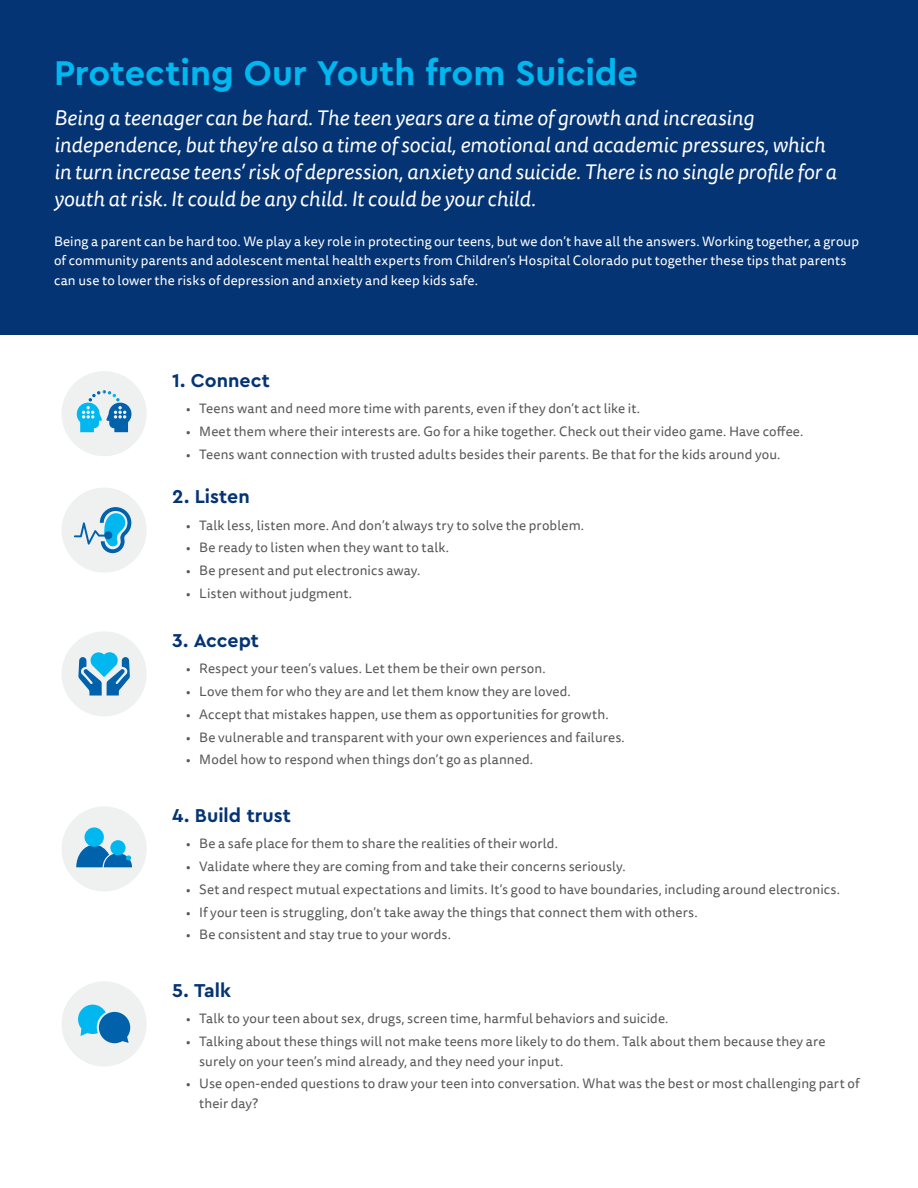
<style>
.page{position:relative;width:918px;height:1188px;background:#fff}
.page>*{position:absolute;margin:0;border:0;box-sizing:border-box;transform-origin:0 0}
.Medium_Header{font:700 36px "Cera PRO";letter-spacing:-.005em;color:#00b7ef}
.Overview_Copy{font:italic 21px/27px "Tisa Sans OT";color:#fff}
.Second_Level_Header{font:700 19.5px "Cera PRO";color:#053474}
.t1{font:13.5px/19.5px "Tisa Sans OT";letter-spacing:.01em;color:#57585a}
.Body_Copy_-_Preferre{font:13.5px/19.5px "Tisa Sans OT";letter-spacing:.01em;color:#fff}
</style>
<div class="page">
<div style="left:0;top:0;width:918px;height:335px;background:#053474"></div>
<div style="left:62px;top:371px;width:85px;height:85px;background:#eff1f1;border-radius:50%"></div>
<div style="left:62px;top:488px;width:85px;height:85px;background:#eff1f1;border-radius:50%"></div>
<div style="left:62px;top:631px;width:85px;height:85px;background:#eff1f1;border-radius:50%"></div>
<div style="left:62px;top:806px;width:85px;height:85px;background:#eff1f1;border-radius:50%"></div>
<div style="left:62px;top:981px;width:85px;height:85px;background:#eff1f1;border-radius:50%"></div>
<svg style="left:74px;top:507px;width:57px;height:46px"></svg>
<div style="left:104px;top:531px;width:8px;height:8px;background:#0161ab;border-radius:50%"></div>
<svg style="left:78px;top:652px;width:52px;height:44px"></svg>
<svg style="left:76px;top:390px;width:56px;height:42px"></svg>
<svg style="left:78px;top:1005px;width:52px;height:38px"></svg>
<div style="left:85px;top:827px;width:19px;height:20px;background:#00b7ef;border-radius:50%"></div>
<svg style="left:110px;top:840px;width:16px;height:15px"></svg>
<svg style="left:76px;top:845px;width:56px;height:22px"></svg>
<p class="Medium_Header" style="left:54px;top:49px;width:586px">Protecting Our Youth from Suicide</p>
<p class="Overview_Copy" style="left:54px;top:106px;width:784px">Being a teenager can be hard. The teen years are a time of growth and increasing independence, but they’re also a time of social, emotional and academic pressures, which in turn increase teens’ risk of depression, anxiety and suicide. There is no single profile for a youth at risk. It could be any child. It could be your child.</p>
<p class="Body_Copy_-_Preferre" style="left:54px;top:232px;width:807px">Being a parent can be hard too. We play a key role in protecting our teens, but we don’t have all the answers. Working together, a group of community parents and adolescent mental health experts from Children’s Hospital Colorado put together these tips that parents can use to lower the risks of depression and anxiety and keep kids safe.</p>
<p class="Second_Level_Header" style="left:172px;top:367px;width:99px">1. Connect</p>
<p class="t1" style="left:186px;top:399px;width:456px">• Teens want and need more time with parents, even if they don’t act like it.</p>
<p class="t1" style="left:186px;top:422px;width:619px">• Meet them where their interests are. Go for a hike together. Check out their video game. Have coffee.</p>
<p class="t1" style="left:186px;top:445px;width:596px">• Teens want connection with trusted adults besides their parents. Be that for the kids around you.</p>
<p class="Second_Level_Header" style="left:172px;top:484px;width:79px">2. Listen</p>
<p class="t1" style="left:186px;top:516px;width:400px">• Talk less, listen more. And don’t always try to solve the problem.</p>
<p class="t1" style="left:186px;top:539px;width:265px">• Be ready to listen when they want to talk.</p>
<p class="t1" style="left:186px;top:561px;width:236px">• Be present and put electronics away.</p>
<p class="t1" style="left:186px;top:584px;width:168px">• Listen without judgment.</p>
<p class="Second_Level_Header" style="left:172px;top:628px;width:88px">3. Accept</p>
<p class="t1" style="left:186px;top:660px;width:362px">• Respect your teen’s values. Let them be their own person.</p>
<p class="t1" style="left:186px;top:682px;width:387px">• Love them for who they are and let them know they are loved.</p>
<p class="t1" style="left:186px;top:705px;width:424px">• Accept that mistakes happen, use them as opportunities for growth.</p>
<p class="t1" style="left:186px;top:728px;width:441px">• Be vulnerable and transparent with your own experiences and failures.</p>
<p class="t1" style="left:186px;top:751px;width:349px">• Model how to respond when things don’t go as planned.</p>
<p class="Second_Level_Header" style="left:172px;top:803px;width:120px">4. Build trust</p>
<p class="t1" style="left:186px;top:835px;width:374px">• Be a safe place for them to share the realities of their world.</p>
<p class="t1" style="left:186px;top:857px;width:441px">• Validate where they are coming from and take their concerns seriously.</p>
<p class="t1" style="left:186px;top:880px;width:656px">• Set and respect mutual expectations and limits. It’s good to have boundaries, including around electronics.</p>
<p class="t1" style="left:186px;top:903px;width:513px">• If your teen is struggling, don’t take away the things that connect them with others.</p>
<p class="t1" style="left:186px;top:926px;width:267px">• Be consistent and stay true to your words.</p>
<p class="Second_Level_Header" style="left:172px;top:978px;width:60px">5. Talk</p>
<p class="t1" style="left:186px;top:1010px;width:484px">• Talk to your teen about sex, drugs, screen time, harmful behaviors and suicide.</p>
<p class="t1" style="left:199px;top:1032px;width:628px;text-indent:-14px">• Talking about these things will not make teens more likely to do them. Talk about them because they are surely on your teen’s mind already, and they need your input.</p>
<p class="t1" style="left:199px;top:1075px;width:662px;text-indent:-14px">• Use open-ended questions to draw your teen into conversation. What was the best or most challenging part of their day?</p>
</div>
